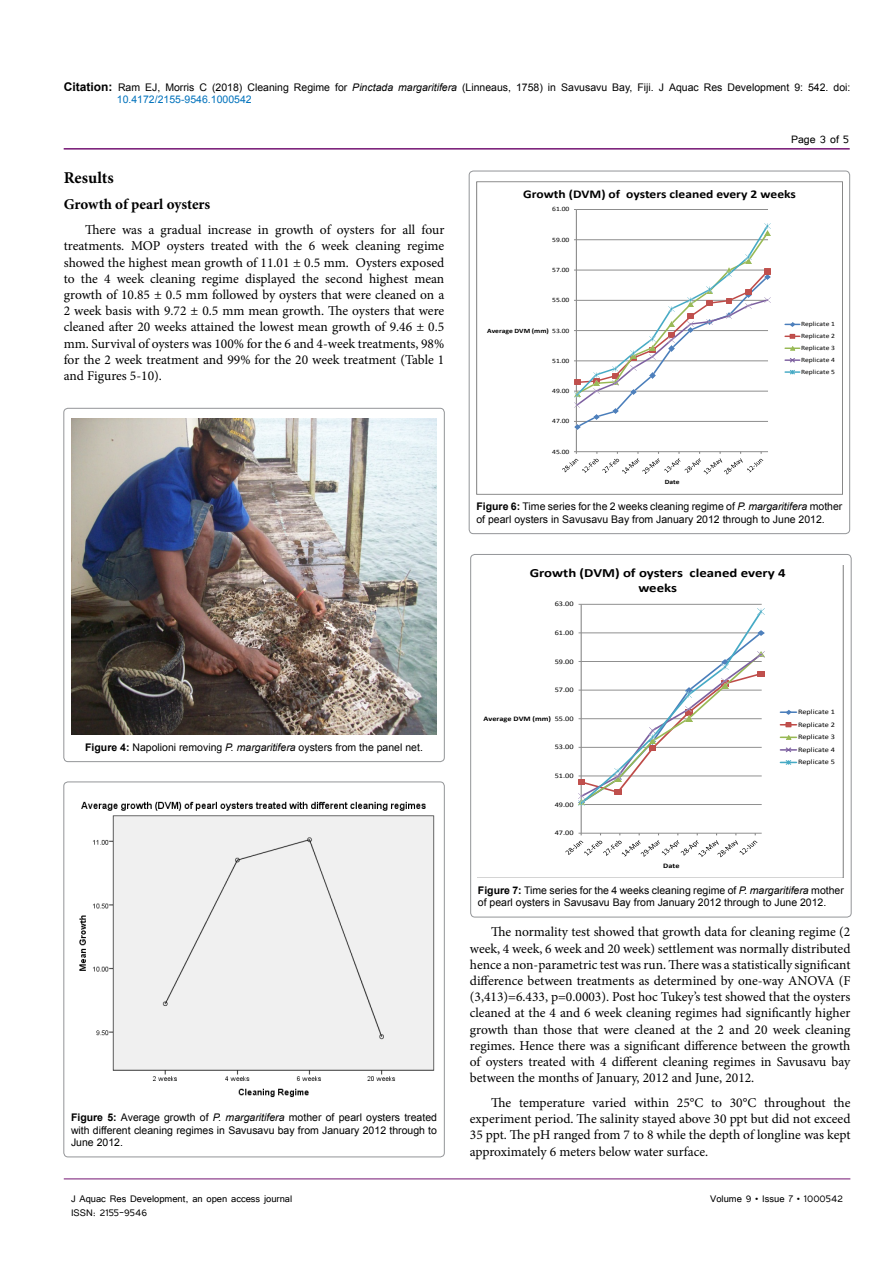
<style>
.page{position:relative;width:893px;height:1263px;background:#fff}
.page>*{position:absolute;margin:0;border:0;box-sizing:border-box;transform-origin:0 0}
.t1{font:700 16.5px "Minion Pro";color:#000}
.t2{font:700 15px "Minion Pro";letter-spacing:-.005em;color:#000}
.t3{font:13.5px/16.2px "Minion Pro";letter-spacing:-.005em;color:#000;text-align:justify}
.t4{font:13.5px "Tunga";color:#000}
.t5{font:700 12.45px/15.3px "Calibri";color:#000;text-align:center;scale:1.18 1}
.t6{font:12px "Tunga";color:#000}
.t7{font:700 11.85px "Calibri";color:#000;scale:1.14 1}
.t8{font:10.5px/12.6px "Arial";color:#000}
.t9{font:6.9px/12.6px "Calibri";color:#000;text-align:justify;scale:1.18 1}
.t10{font:700 6.9px "Calibri";color:#000;scale:1.18 1}
.t11{font:6.6px/11.9px "Calibri";color:#000;text-align:justify;scale:1.14 1}
.t12{font:700 6.6px "Calibri";color:#000;scale:1.14 1}
.s1{font-weight:700;font-size:12px}
.s2{font-style:italic}
.s3{color:#0072bc}
.s4{font-weight:700}
</style>
<div class="page">
<hr style="left:64px;top:148px;width:786px;height:2px;background:#741472">
<hr style="left:64px;top:1179px;width:786px;height:1px;background:#741472">
<div style="left:64px;top:408px;width:380px;height:354px;border:1px solid #939598;border-radius:4px"></div>
<img style="left:71px;top:419px;width:366px;height:315px">
<div style="left:64px;top:782px;width:380px;height:375px;border:1px solid #939598;border-radius:4px"></div>
<img style="left:79px;top:801px;width:356px;height:297px">
<div style="left:469px;top:171px;width:381px;height:363px;border:1px solid #939598;border-radius:4px"></div>
<hr style="left:576px;top:209px;width:192px;height:1px;background:#868686">
<hr style="left:576px;top:209px;width:1px;height:243px;background:#868686">
<hr style="left:576px;top:451px;width:192px;height:1px;background:#868686">
<svg style="left:574px;top:224px;width:196px;height:205px"></svg>
<svg style="left:562px;top:451px;width:201px;height:23px"></svg>
<svg style="left:785px;top:322px;width:15px;height:5px"></svg>
<svg style="left:785px;top:334px;width:15px;height:5px"></svg>
<svg style="left:785px;top:346px;width:15px;height:5px"></svg>
<svg style="left:785px;top:358px;width:15px;height:5px"></svg>
<svg style="left:785px;top:370px;width:15px;height:5px"></svg>
<div style="left:471px;top:554px;width:380px;height:363px;border:1px solid #939598;border-radius:4px"></div>
<svg style="left:478px;top:565px;width:365px;height:313px"></svg>
<p class="t8" style="left:117px;top:81px;width:735px;text-indent:-53px"><span class="s1">Citation:</span> Ram EJ, Morris C (2018) Cleaning Regime for <span class="s2">Pinctada margaritifera</span> (Linneaus, 1758) in Savusavu Bay, Fiji. J Aquac Res Development 9: 542. doi:<br><span class="s3">10.4172/2155-9546.1000542</span></p>
<p class="t4" style="left:791px;top:131px;width:59px">Page 3 of 5</p>
<p class="t1" style="left:64px;top:166px;width:51px">Results</p>
<p class="t2" style="left:64px;top:194px;width:148px">Growth of pearl oysters</p>
<p class="t3" style="left:64px;top:222px;width:382px;text-indent:21px">There was a gradual increase in growth of oysters for all four treatments<span class="s2">.</span> MOP oysters treated with the 6 week cleaning regime showed the highest mean growth of 11.01 ± 0.5 mm. Oysters exposed to the 4 week cleaning regime displayed the second highest mean growth of 10.85 ± 0.5 mm followed by oysters that were cleaned on a 2 week basis with 9.72 ± 0.5 mm mean growth. The oysters that were cleaned after 20 weeks attained the lowest mean growth of 9.46 ± 0.5 mm. Survival of oysters was 100% for the 6 and 4-week treatments, 98% for the 2 week treatment and 99% for the 20 week treatment (Table 1 and Figures 5-10).</p>
<p class="t8" style="left:85px;top:741px;width:339px"><span class="s4">Figure 4:</span> Napolioni removing <span class="s2">P. margaritifera</span> oysters from the panel net.</p>
<p class="t8" style="left:71px;top:1111px;width:367px;text-align:justify"><span class="s4">Figure 5:</span> Average growth of <span class="s2">P. margaritifera</span> mother of pearl oysters treated with different cleaning regimes in Savusavu bay from January 2012 through to June 2012.</p>
<p class="t7" style="left:523px;top:186px;width:241px">Growth (DVM) of oysters cleaned every 2 weeks</p>
<p class="t11" style="left:552px;top:203px;width:17px">61.00</p>
<p class="t11" style="left:552px;top:234px;width:17px">59.00</p>
<p class="t11" style="left:552px;top:264px;width:17px">57.00</p>
<p class="t11" style="left:552px;top:294px;width:17px">55.00</p>
<p class="t11" style="left:552px;top:324px;width:17px">53.00</p>
<p class="t12" style="left:487px;top:326px;width:56px">Average DVM (mm)</p>
<p class="t11" style="left:552px;top:355px;width:17px">51.00</p>
<p class="t11" style="left:552px;top:385px;width:17px">49.00</p>
<p class="t11" style="left:552px;top:415px;width:17px">47.00</p>
<p class="t11" style="left:552px;top:445px;width:17px">45.00</p>
<p class="t12" style="left:665px;top:478px;width:15px">Date</p>
<p class="t11" style="left:801px;top:318px;width:31px">Replicate 1<br>Replicate 2<br>Replicate 3<br>Replicate 4<br>Replicate 5</p>
<p class="t8" style="left:476px;top:500px;width:367px"><span class="s4">Figure 6:</span> Time series for the 2 weeks cleaning regime of <span class="s2">P. margaritifera</span> mother of pearl oysters in Savusavu Bay from January 2012 through to June 2012.</p>
<p class="t5" style="left:530px;top:565px;width:218px">Growth (DVM) of oysters cleaned every 4 weeks</p>
<p class="t9" style="left:555px;top:598px;width:17px">63.00</p>
<p class="t9" style="left:555px;top:626px;width:17px">61.00</p>
<p class="t9" style="left:555px;top:655px;width:17px">59.00</p>
<p class="t9" style="left:555px;top:683px;width:17px">57.00</p>
<p class="t9" style="left:555px;top:712px;width:17px">55.00</p>
<p class="t10" style="left:484px;top:714px;width:59px">Average DVM (mm)</p>
<p class="t9" style="left:555px;top:741px;width:17px">53.00</p>
<p class="t9" style="left:555px;top:769px;width:17px">51.00</p>
<p class="t9" style="left:555px;top:798px;width:17px">49.00</p>
<p class="t9" style="left:555px;top:827px;width:17px">47.00</p>
<p class="t10" style="left:663px;top:861px;width:15px">Date</p>
<p class="t9" style="left:798px;top:706px;width:33px">Replicate 1<br>Replicate 2<br>Replicate 3<br>Replicate 4<br>Replicate 5</p>
<p class="t8" style="left:478px;top:884px;width:367px"><span class="s4">Figure 7:</span> Time series for the 4 weeks cleaning regime of <span class="s2">P. margaritifera</span> mother of pearl oysters in Savusavu Bay from January 2012 through to June 2012.</p>
<p class="t3" style="left:470px;top:924px;width:382px;text-indent:21px">The normality test showed that growth data for cleaning regime (2 week, 4 week, 6 week and 20 week) settlement was normally distributed hence a non-parametric test was run. There was a statistically significant difference between treatments as determined by one-way ANOVA (F (3,413)=6.433, p=0.0003). Post hoc Tukey’s test showed that the oysters cleaned at the 4 and 6 week cleaning regimes had significantly higher growth than those that were cleaned at the 2 and 20 week cleaning regimes. Hence there was a significant difference between the growth of oysters treated with 4 different cleaning regimes in Savusavu bay between the months of January, 2012 and June, 2012.</p>
<p class="t3" style="left:470px;top:1094px;width:382px;text-indent:21px">The temperature varied within 25°C to 30°C throughout the experiment period. The salinity stayed above 30 ppt but did not exceed 35 ppt. The pH ranged from 7 to 8 while the depth of longline was kept approximately 6 meters below water surface.</p>
<p class="t6" style="left:71px;top:1190px;width:223px">J Aquac Res Development, an open access journal</p>
<p class="t6" style="left:710px;top:1190px;width:134px">Volume 9 • Issue 7 • 1000542</p>
<p class="t6" style="left:71px;top:1205px;width:78px">ISSN: 2155-9546</p>
</div>
